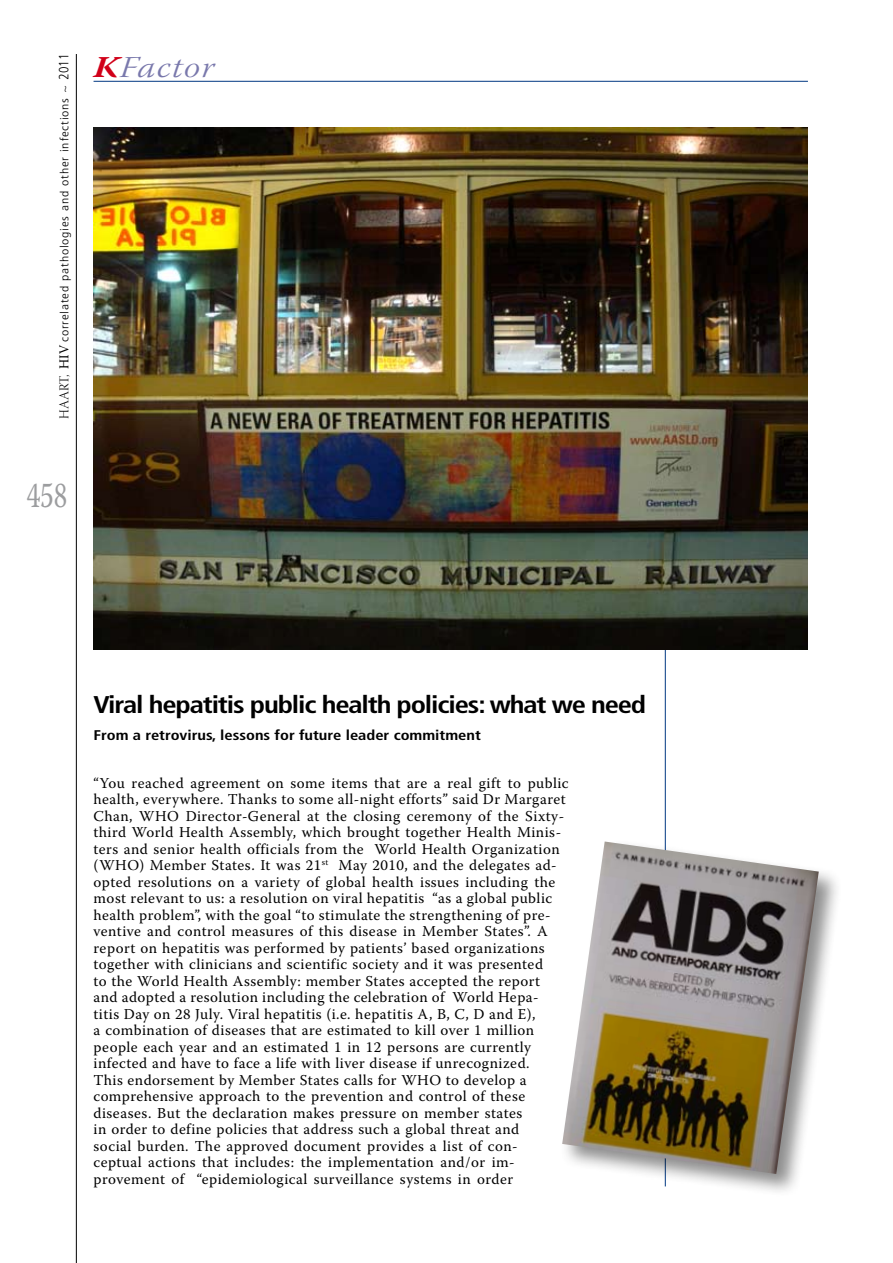
<style>
.page{position:relative;width:893px;height:1263px;background:#fff}
.page>*{position:absolute;margin:0;border:0;box-sizing:border-box;transform-origin:0 0}
.t1{font:36px "Warnock Pro";color:#9c9d9f;scale:.75 1}
.t2{font:30.3px "Warnock Pro Light It Subh";letter-spacing:.04em;color:#7978ac;scale:1.19 1}
.t3{font:700 condensed 24.15px "Frutiger";letter-spacing:-.04em;color:#000;scale:1.18 1}
.t4{font:15px/16.5px "Warnock Pro";letter-spacing:.03em;color:#000}
.t5{font:700 condensed 14.1px "Frutiger";color:#000;scale:1.18 1}
.t6{font:300 condensed 11.55px "Frutiger";letter-spacing:.06em;color:#000;scale:1.18 1}
.s1{font-family:"Warnock Pro Light Disp";font-weight:400;font-stretch:normal;font-size:13.5px}
.s2{font-family:"Warnock Pro";font-weight:400;font-stretch:normal;font-size:13.5px}
.s3{font-size:13.5px}
.s4{font-family:"Warnock Pro";font-weight:700;font-style:italic;color:#d10019}
</style>
<div class="page">
<hr style="left:665px;top:128px;width:1px;height:1058px;background:#003882">
<hr style="left:94px;top:81px;width:714px;height:1px;background:#003882">
<hr style="left:76px;top:54px;width:1px;height:1209px;background:#000">
<div style="left:558px;top:837px;width:283px;height:359px;background:#000;opacity:.45"></div>
<img style="left:562px;top:841px;width:257px;height:333px">
<img style="left:94px;top:128px;width:714px;height:521px">
<p class="t6" style="left:58px;top:419px;width:311px;rotate:-90deg"><span class="s1">HAART,</span> <span class="s2">HIV</span> correlated pathologies and other infections ~ <span class="s3">2011</span></p>
<h2 class="t2" style="left:94px;top:50px;width:103px"><span class="s4">K</span>Factor</h2>
<h1 class="t1" style="left:27px;top:473px;width:56px">458</h1>
<h3 class="t3" style="left:94px;top:690px;width:470px">Viral hepatitis public health policies: what we need</h3>
<p class="t5" style="left:94px;top:727px;width:330px">From a retrovirus, lessons for future leader commitment</p>
<p class="t4" style="left:94px;top:774px;width:477px">“You reached agreement on some items that are a real gift to public health, everywhere. Thanks to some all-night efforts” said Dr Margaret Chan, WHO Director-General at the closing ceremony of the Sixty&shy;third World Health Assembly, which brought together Health Minis&shy;ters and senior health officials from the World Health Organization (WHO) Member States. It was 21<sup>st</sup> May 2010, and the delegates ad&shy;opted resolutions on a variety of global health issues including the most relevant to us: a resolution on viral hepatitis “as a global public health problem”, with the goal “to stimulate the strengthening of pre&shy;ventive and control measures of this disease in Member States”. A report on hepatitis was performed by patients’ based organizations together with clinicians and scientific society and it was presented<br>to the World Health Assembly: member States accepted the report<br>and adopted a resolution including the celebration of World Hepa-<br>titis Day on 28 July. Viral hepatitis (i.e. hepatitis A, B, C, D and E),<br>a combination of diseases that are estimated to kill over 1 million people each year and an estimated 1 in 12 persons are currently infected and have to face a life with liver disease if unrecognized.<br>This endorsement by Member States calls for WHO to develop a comprehensive approach to the prevention and control of these diseases. But the declaration makes pressure on member states<br>in order to define policies that address such a global threat and<br>social burden. The approved document provides a list of con&shy;ceptual actions that includes: the implementation and/or im&shy;provement of “epidemiological surveillance systems in order</p>
</div>
